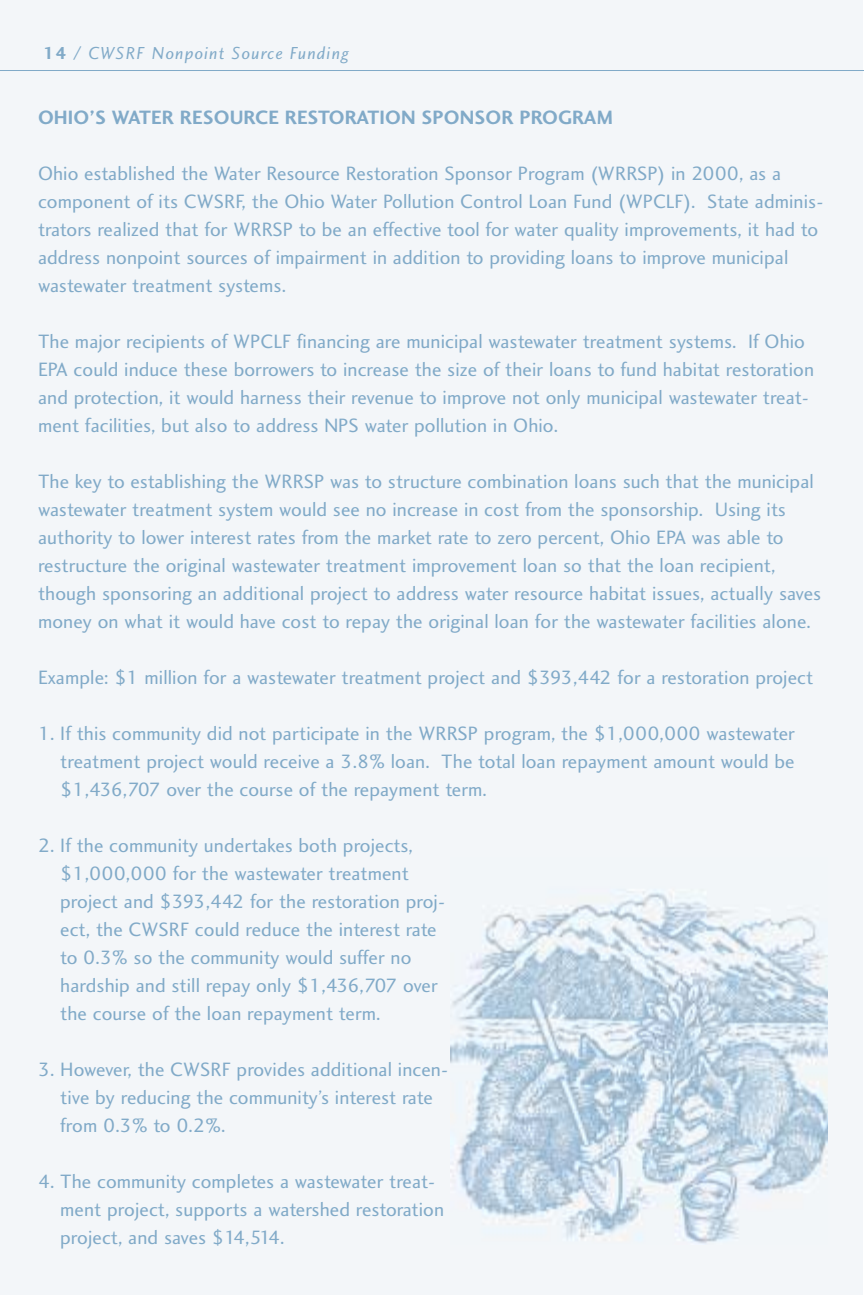
<style>
.page{position:relative;width:864px;height:1296px;background:#fff}
.page>*{position:absolute;margin:0;border:0;box-sizing:border-box;transform-origin:0 0}
.t1{font:20px/28px "Charlotte Sans Book Plain";letter-spacing:.005em;color:#81aac8}
.t2{font:20px "Charlotte Sans Bold Plain";letter-spacing:.005em;color:#81aac8}
.t3{font:18px "Charlotte Sans Book Italic Plain";letter-spacing:.06em;color:#81aac8}
.s1{font-family:"Charlotte Sans Bold Plain"}
</style>
<div class="page">
<div style="left:0;top:0;width:863px;height:1295px;background:#f3f6f9"></div>
<hr style="left:0;top:70px;width:864px;height:1px;background:#81aac8">
<img style="left:451px;top:892px;width:377px;height:352px">
<p class="t3" style="left:43px;top:46px;width:307px"><span class="s1">14</span> / CWSRF Nonpoint Source Funding</p>
<p class="t2" style="left:38px;top:110px;width:576px">OHIO’S WATER RESOURCE RESTORATION SPONSOR PROGRAM</p>
<p class="t1" style="left:38px;top:162px;width:787px">Ohio established the Water Resource Restoration Sponsor Program (WRRSP) in 2000, as a component of its CWSRF, the Ohio Water Pollution Control Loan Fund (WPCLF). State adminis&shy;trators realized that for WRRSP to be an effective tool for water quality improvements, it had to address nonpoint sources of impairment in addition to providing loans to improve municipal wastewater treatment systems.</p>
<p class="t1" style="left:38px;top:330px;width:778px">The major recipients of WPCLF financing are municipal wastewater treatment systems. If Ohio EPA could induce these borrowers to increase the size of their loans to fund habitat restoration and protection, it would harness their revenue to improve not only municipal wastewater treat&shy;ment facilities, but also to address NPS water pollution in Ohio.</p>
<p class="t1" style="left:38px;top:470px;width:785px">The key to establishing the WRRSP was to structure combination loans such that the municipal wastewater treatment system would see no increase in cost from the sponsorship. Using its authority to lower interest rates from the market rate to zero percent, Ohio EPA was able to restructure the original wastewater treatment improvement loan so that the loan recipient, though sponsoring an additional project to address water resource habitat issues, actually saves money on what it would have cost to repay the original loan for the wastewater facilities alone.</p>
<p class="t1" style="left:38px;top:666px;width:777px">Example: $1 million for a wastewater treatment project and $393,442 for a restoration project</p>
<p class="t1" style="left:60px;top:722px;width:736px;text-align:justify;text-indent:-22px">1. If this community did not participate in the WRRSP program, the $1,000,000 wastewater treatment project would receive a 3.8% loan. The total loan repayment amount would be $1,436,707 over the course of the repayment term.</p>
<p class="t1" style="left:60px;top:834px;width:386px;text-indent:-22px">2. If the community undertakes both projects, $1,000,000 for the wastewater treatment project and $393,442 for the restoration proj&shy;ect, the CWSRF could reduce the interest rate to 0.3% so the community would suffer no hardship and still repay only $1,436,707 over the course of the loan repayment term.</p>
<p class="t1" style="left:60px;top:1058px;width:389px;text-indent:-22px">3. However, the CWSRF provides additional incen&shy;tive by reducing the community’s interest rate from 0.3% to 0.2%.</p>
<p class="t1" style="left:60px;top:1170px;width:385px;text-indent:-22px">4. The community completes a wastewater treat&shy;ment project, supports a watershed restoration project, and saves $14,514.</p>
</div>
